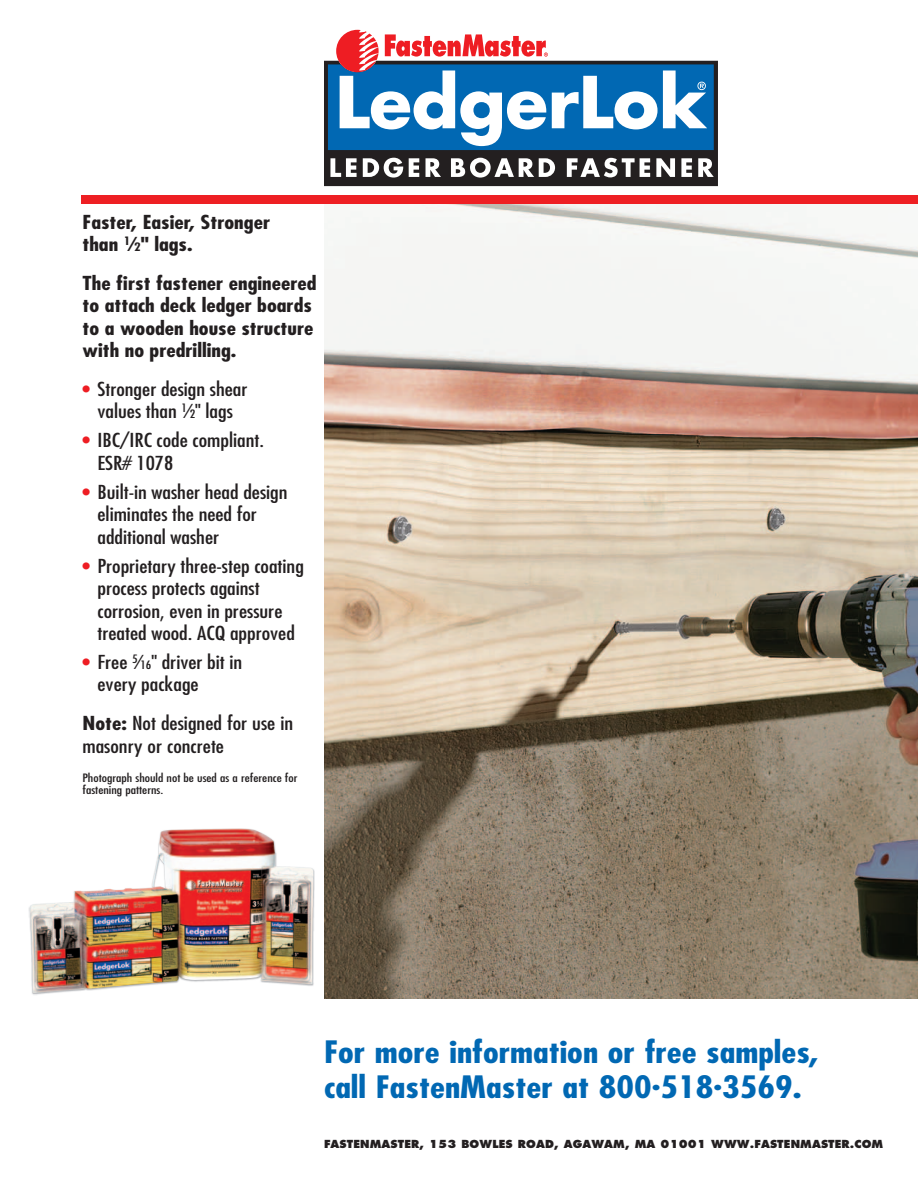
<style>
.page{position:relative;width:918px;height:1188px;background:#fff}
.page>*{position:absolute;margin:0;border:0;box-sizing:border-box;transform-origin:0 0}
.t1{font:700 condensed 30px/34.5px "Futura";color:#0168b3;scale:1.2 1}
.t2{font:condensed 18.75px/22.5px "Futura";color:#231f20;scale:1.2 1}
.t3{font:700 condensed 18.75px/22.5px "Futura";color:#231f20;scale:1.2 1}
.t4{font:condensed 11.25px/12.8px "Futura";color:#231f20;scale:1.25 1}
.t5{font:800 10.8px "Futura";letter-spacing:.01em;color:#231f20}
.s1{font-size:11.25px}
.s2{color:#ee1d23}
.s3{font-weight:700}
</style>
<div class="page">
<img style="left:324px;top:204px;width:594px;height:795px">
<div style="left:81px;top:195px;width:837px;height:9px;background:#ee1f23"></div>
<div style="left:324px;top:61px;width:394px;height:125px;background:#231f20"></div>
<svg style="left:330px;top:158px;width:27px;height:19px"></svg>
<svg style="left:363px;top:158px;width:40px;height:20px"></svg>
<svg style="left:409px;top:158px;width:10px;height:19px"></svg>
<svg style="left:426px;top:158px;width:15px;height:19px"></svg>
<svg style="left:451px;top:158px;width:104px;height:20px"></svg>
<svg style="left:567px;top:158px;width:83px;height:19px"></svg>
<svg style="left:656px;top:158px;width:19px;height:19px"></svg>
<svg style="left:681px;top:158px;width:11px;height:19px"></svg>
<svg style="left:698px;top:158px;width:16px;height:19px"></svg>
<svg style="left:328px;top:30px;width:386px;height:120px"></svg>
<img style="left:29px;top:828px;width:286px;height:167px">
<img style="left:30px;top:829px;width:202px;height:164px">
<p class="t3" style="left:82px;top:210px;width:158px">Faster, easier, stronger than <sup>1</sup>⁄<span class="s1">2</span>" lags.</p>
<p class="t3" style="left:82px;top:271px;width:197px">the first fastener engineered to attach deck ledger boards to a wooden house structure with no predrilling.</p>
<p class="t2" style="left:82px;top:377px;width:139px;text-align:center"><span class="s2">•</span> Stronger design shear values than <sup>1</sup>⁄<span class="s1">2</span>" lags</p>
<p class="t2" style="left:98px;top:429px;width:140px;text-indent:-15px"><span class="s2">•</span> IBC/IRC code compliant.<br>ESR# 1078</p>
<p class="t2" style="left:98px;top:480px;width:160px;text-indent:-15px"><span class="s2">•</span> Built-in washer head design eliminates the need for additional washer</p>
<p class="t2" style="left:98px;top:554px;width:174px;text-indent:-15px"><span class="s2">•</span> Proprietary three-step coating process protects against corrosion, even in pressure treated wood. ACQ approved</p>
<p class="t2" style="left:97px;top:650px;width:122px;text-indent:-15px"><span class="s2">•</span> Free <sup>5</sup>⁄<span class="s1">16</span>" driver bit in every package</p>
<p class="t2" style="left:82px;top:712px;width:177px"><span class="s3">Note:</span> Not designed for use in masonry or concrete</p>
<p class="t4" style="left:82px;top:771px;width:174px">Photograph should not be used as a reference for fastening patterns.</p>
<h1 class="t1" style="left:324px;top:1035px;width:414px">For more information or free samples, call FastenMaster at 800.518.3569.</h1>
<p class="t5" style="left:324px;top:1137px;width:561px">FASTENMASTER, 153 BOWLES ROAD, AGAWAM, MA 01001 WWW.FASTENMASTER.COM</p>
</div>
